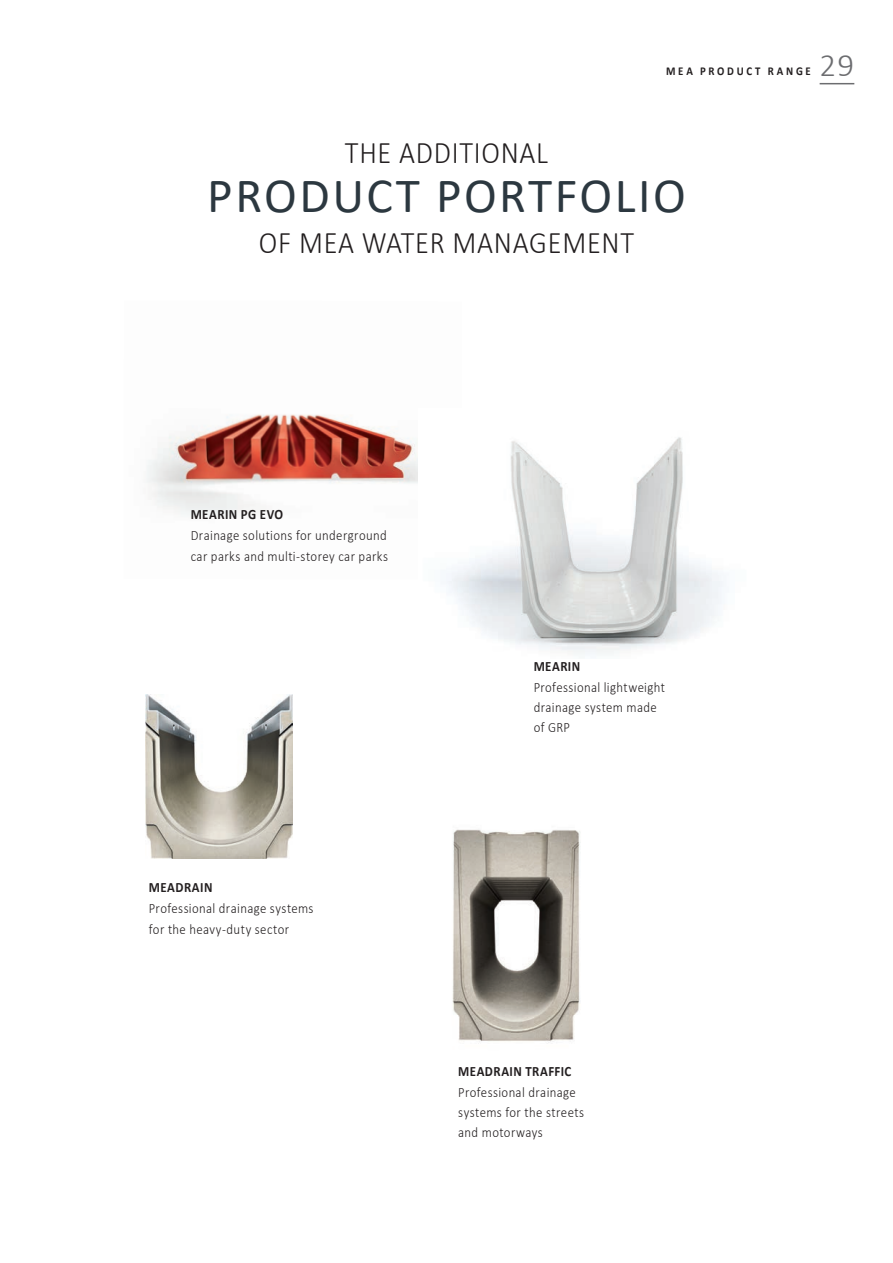
<style>
.page{position:relative;width:893px;height:1263px;background:#fff}
.page>*{position:absolute;margin:0;border:0;box-sizing:border-box;transform-origin:0 0}
.t1{font:49.5px "Calibri";letter-spacing:.05em;color:#2c3840}
.t2{font:300 33px "Calibri";color:#6c6d70}
.t3{font:300 31.5px "Calibri";letter-spacing:.025em;color:#231f20;scale:.9 1}
.t4{font:300 14.25px/20.2px "Calibri";letter-spacing:.025em;color:#231f20;scale:.9 1}
.t5{font:700 14.25px "Calibri";letter-spacing:.035em;color:#231f20;scale:.9 1}
.t6{font:700 12px "Calibri";letter-spacing:.255em;color:#231f20;scale:.9 1}
</style>
<div class="page">
<hr style="left:820px;top:83px;width:34px;height:1px;background:#6c6d70">
<img style="left:147px;top:414px;width:271px;height:101px">
<img style="left:452px;top:829px;width:129px;height:214px">
<img style="left:146px;top:694px;width:147px;height:164px">
<img style="left:446px;top:437px;width:278px;height:217px">
<p class="t6" style="left:666px;top:63px;width:162px">MEA PRODUCT RANGE</p>
<h2 class="t2" style="left:820px;top:45px;width:36px">29</h2>
<h3 class="t3" style="left:345px;top:133px;width:227px">THE ADDITIONAL</h3>
<h1 class="t1" style="left:207px;top:161px;width:480px">PRODUCT PORTFOLIO</h1>
<h3 class="t3" style="left:259px;top:223px;width:418px">OF MEA WATER MANAGEMENT</h3>
<p class="t5" style="left:191px;top:504px;width:104px">MEARIN PG EVO</p>
<p class="t4" style="left:191px;top:525px;width:221px;line-height:21px">Drainage solutions for underground car parks and multi-storey car parks</p>
<p class="t5" style="left:149px;top:877px;width:72px">MEADRAIN</p>
<p class="t4" style="left:149px;top:898px;width:185px;line-height:21px">Professional drainage systems for the heavy-duty sector</p>
<p class="t5" style="left:534px;top:656px;width:53px">MEARIN</p>
<p class="t4" style="left:534px;top:676px;width:148px">Professional lightweight drainage system made of GRP</p>
<p class="t5" style="left:458px;top:1061px;width:127px">MEADRAIN TRAFFIC</p>
<p class="t4" style="left:458px;top:1081px;width:141px">Professional drainage systems for the streets and motorways</p>
</div>
